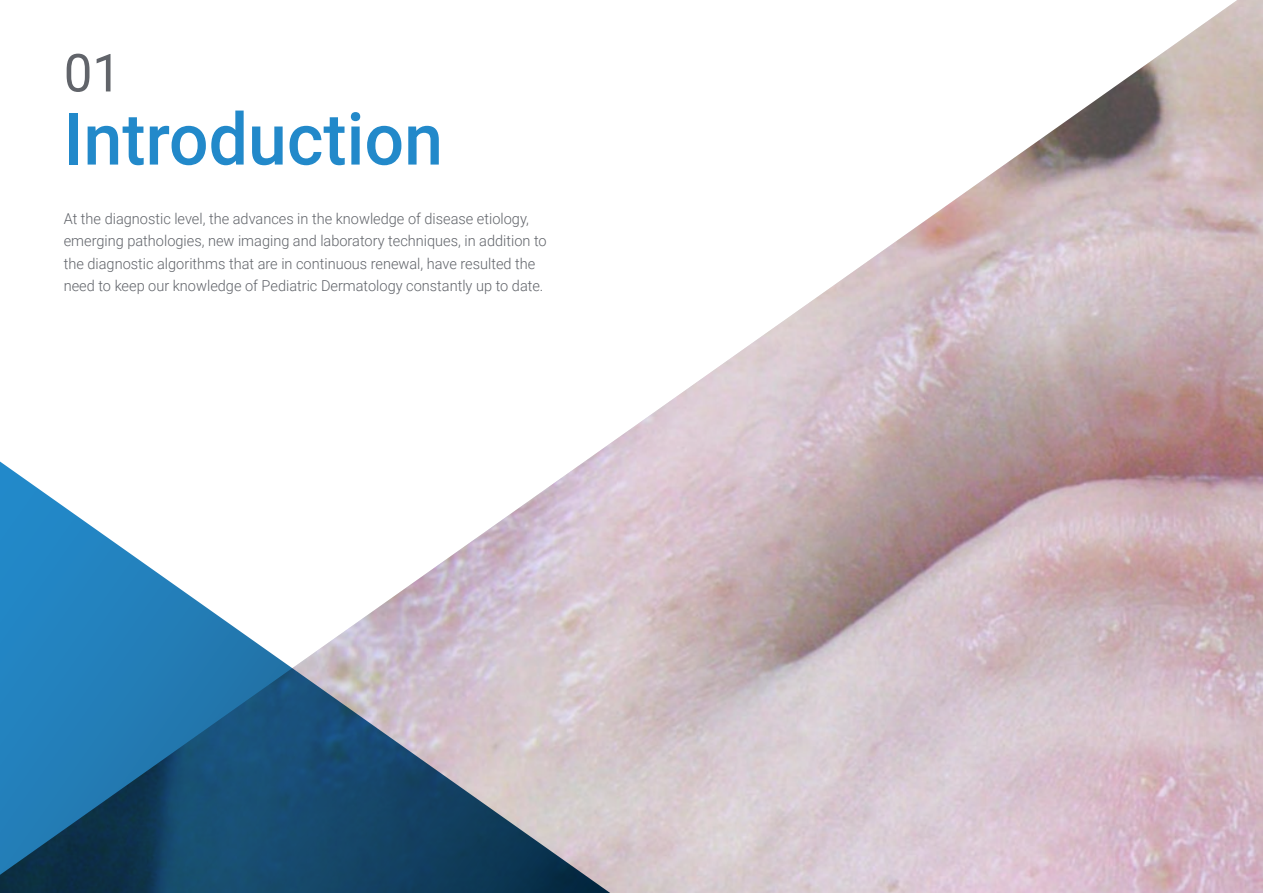
<style>
.page{position:relative;width:1263px;height:893px;background:#fff}
.page>*{position:absolute;margin:0;border:0;box-sizing:border-box;transform-origin:0 0}
.t1{font:500 72px "Roboto";color:#2289ca}
.t2{font:52.5px "Roboto";color:#61646a}
.t3{font:300 15px/22.5px "Roboto";color:#61646a}
</style>
<div class="page">
<img style="left:607px;top:0;width:656px;height:893px">
<svg style="left:0;top:446px;width:640px;height:447px"></svg>
<h2 class="t2" style="left:64px;top:36px;width:59px">01</h2>
<h1 class="t1" style="left:64px;top:89px;width:381px">Introduction</h1>
<p class="t3" style="left:64px;top:207px;width:484px">At the diagnostic level, the advances in the knowledge of disease etiology, emerging pathologies, new imaging and laboratory techniques, in addition to the diagnostic algorithms that are in continuous renewal, have resulted the need to keep our knowledge of Pediatric Dermatology constantly up to date.</p>
</div>
